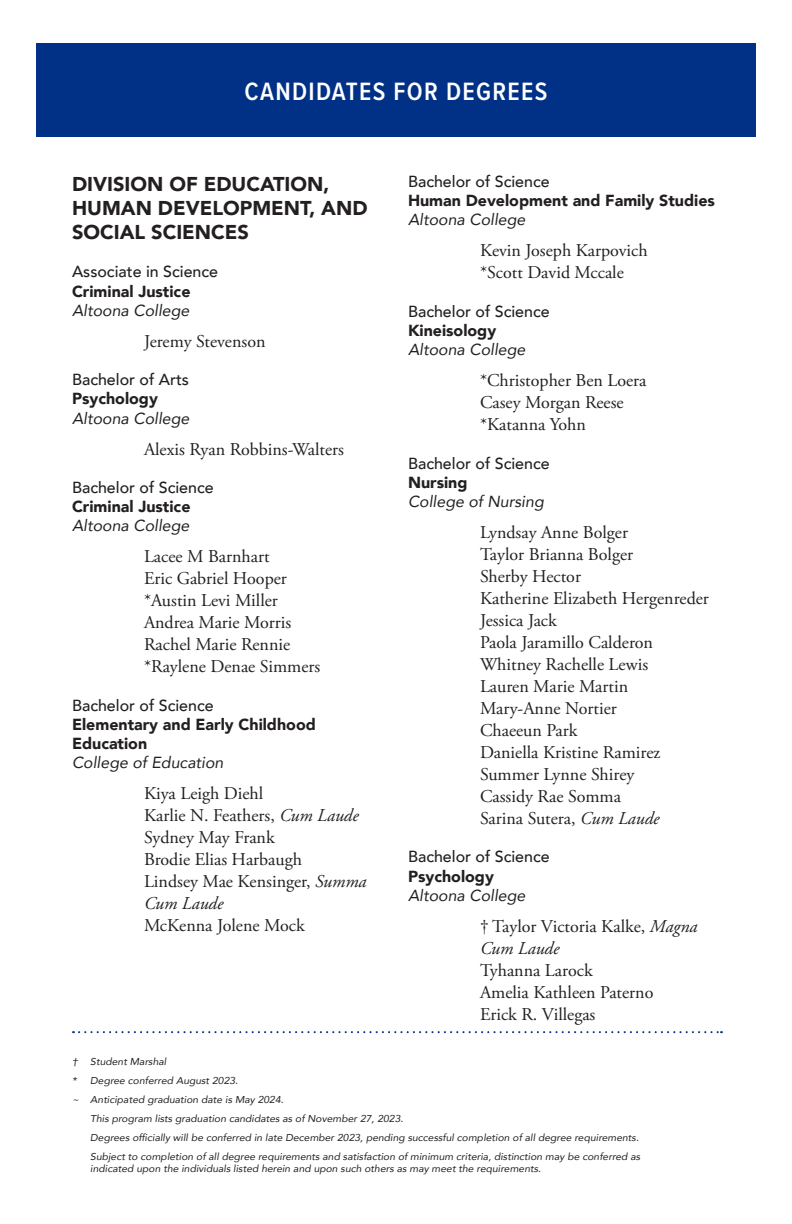
<style>
.page{position:relative;width:792px;height:1224px;background:#fff}
.page>*{position:absolute;margin:0;border:0;box-sizing:border-box;transform-origin:0 0}
.t1{font:600 26px "Proxima Nova Cond";letter-spacing:.05em;color:#fff}
.Division_Name{font:900 20px/24px "Avenir";color:#231f20}
.Remaining_Student_Names{font:18px/22px "Adobe Garamond Pro";color:#231f20}
.Program_Name{font:900 16px/19.2px "Avenir";color:#231f20}
.Degree_Name{font:500 16px "Avenir";color:#231f20}
.College_or_Location{font:italic 16px "Avenir";color:#231f20}
.t2{font:italic 10px/11.6px "Avenir";color:#231f20;scale:1.04 1}
.s1{font-style:italic}
</style>
<div class="page">
<div style="left:36px;top:43px;width:720px;height:94px;background:#003186"></div>
<svg style="left:73px;top:1031px;width:649px;height:2px"></svg>
<p class="t1" style="left:245px;top:72px;width:304px">CANDIDATES FOR DEGREES</p>
<p class="Division_Name" style="left:72px;top:172px;width:297px">DIVISION OF EDUCATION,<br>HUMAN DEVELOPMENT, AND<br>SOCIAL SCIENCES</p>
<p class="Degree_Name" style="left:72px;top:258px;width:148px">Associate in Science</p>
<p class="Program_Name" style="left:72px;top:281px;width:120px">Criminal Justice</p>
<p class="College_or_Location" style="left:72px;top:300px;width:119px">Altoona College</p>
<p class="Remaining_Student_Names" style="left:144px;top:331px;width:123px">Jeremy Stevenson</p>
<p class="Degree_Name" style="left:72px;top:366px;width:119px">Bachelor of Arts</p>
<p class="Program_Name" style="left:72px;top:389px;width:87px">Psychology</p>
<p class="College_or_Location" style="left:72px;top:408px;width:119px">Altoona College</p>
<p class="Remaining_Student_Names" style="left:144px;top:439px;width:202px">Alexis Ryan Robbins-Walters</p>
<p class="Degree_Name" style="left:72px;top:474px;width:143px">Bachelor of Science</p>
<p class="Program_Name" style="left:72px;top:497px;width:120px">Criminal Justice</p>
<p class="College_or_Location" style="left:72px;top:516px;width:119px">Altoona College</p>
<p class="Remaining_Student_Names" style="left:144px;top:546px;width:127px">Lacee M Barnhart</p>
<p class="Remaining_Student_Names" style="left:144px;top:568px;width:144px">Eric Gabriel Hooper</p>
<p class="Remaining_Student_Names" style="left:144px;top:590px;width:135px">*Austin Levi Miller</p>
<p class="Remaining_Student_Names" style="left:144px;top:612px;width:149px">Andrea Marie Morris</p>
<p class="Remaining_Student_Names" style="left:144px;top:634px;width:148px">Rachel Marie Rennie</p>
<p class="Remaining_Student_Names" style="left:144px;top:656px;width:178px">*Raylene Denae Simmers</p>
<p class="Degree_Name" style="left:72px;top:691px;width:143px">Bachelor of Science</p>
<p class="Program_Name" style="left:72px;top:714px;width:245px">Elementary and Early Childhood<br>Education</p>
<p class="College_or_Location" style="left:72px;top:753px;width:153px">College of Education</p>
<p class="Remaining_Student_Names" style="left:144px;top:783px;width:121px">Kiya Leigh Diehl</p>
<p class="Remaining_Student_Names" style="left:144px;top:805px;width:216px">Karlie N. Feathers, <span class="s1">Cum Laude</span></p>
<p class="Remaining_Student_Names" style="left:144px;top:827px;width:132px">Sydney May Frank</p>
<p class="Remaining_Student_Names" style="left:144px;top:849px;width:160px">Brodie Elias Harbaugh</p>
<p class="Remaining_Student_Names" style="left:144px;top:871px;width:224px">Lindsey Mae Kensinger, <span class="s1">Summa<br>Cum Laude</span></p>
<p class="Remaining_Student_Names" style="left:144px;top:915px;width:162px">McKenna Jolene Mock</p>
<p class="Degree_Name" style="left:408px;top:168px;width:143px">Bachelor of Science</p>
<p class="Program_Name" style="left:408px;top:191px;width:308px">Human Development and Family Studies</p>
<p class="College_or_Location" style="left:408px;top:210px;width:119px">Altoona College</p>
<p class="Remaining_Student_Names" style="left:480px;top:240px;width:169px">Kevin Joseph Karpovich</p>
<p class="Remaining_Student_Names" style="left:480px;top:262px;width:145px">*Scott David Mccale</p>
<p class="Degree_Name" style="left:408px;top:297px;width:143px">Bachelor of Science</p>
<p class="Program_Name" style="left:408px;top:320px;width:90px">Kineisology</p>
<p class="College_or_Location" style="left:408px;top:340px;width:119px">Altoona College</p>
<p class="Remaining_Student_Names" style="left:480px;top:370px;width:168px">*Christopher Ben Loera</p>
<p class="Remaining_Student_Names" style="left:480px;top:392px;width:145px">Casey Morgan Reese</p>
<p class="Remaining_Student_Names" style="left:480px;top:414px;width:107px">*Katanna Yohn</p>
<p class="Degree_Name" style="left:408px;top:449px;width:143px">Bachelor of Science</p>
<p class="Program_Name" style="left:408px;top:472px;width:61px">Nursing</p>
<p class="College_or_Location" style="left:408px;top:492px;width:137px">College of Nursing</p>
<p class="Remaining_Student_Names" style="left:480px;top:522px;width:150px">Lyndsay Anne Bolger</p>
<p class="Remaining_Student_Names" style="left:480px;top:544px;width:155px">Taylor Brianna Bolger</p>
<p class="Remaining_Student_Names" style="left:480px;top:566px;width:102px">Sherby Hector</p>
<p class="Remaining_Student_Names" style="left:480px;top:588px;width:230px">Katherine Elizabeth Hergenreder</p>
<p class="Remaining_Student_Names" style="left:480px;top:610px;width:78px">Jessica Jack</p>
<p class="Remaining_Student_Names" style="left:480px;top:632px;width:175px">Paola Jaramillo Calderon</p>
<p class="Remaining_Student_Names" style="left:480px;top:654px;width:170px">Whitney Rachelle Lewis</p>
<p class="Remaining_Student_Names" style="left:480px;top:676px;width:150px">Lauren Marie Martin</p>
<p class="Remaining_Student_Names" style="left:480px;top:698px;width:138px">Mary-Anne Nortier</p>
<p class="Remaining_Student_Names" style="left:480px;top:720px;width:99px">Chaeeun Park</p>
<p class="Remaining_Student_Names" style="left:480px;top:742px;width:182px">Daniella Kristine Ramirez</p>
<p class="Remaining_Student_Names" style="left:480px;top:764px;width:156px">Summer Lynne Shirey</p>
<p class="Remaining_Student_Names" style="left:480px;top:786px;width:143px">Cassidy Rae Somma</p>
<p class="Remaining_Student_Names" style="left:480px;top:808px;width:181px">Sarina Sutera, <span class="s1">Cum Laude</span></p>
<p class="Degree_Name" style="left:408px;top:843px;width:143px">Bachelor of Science</p>
<p class="Program_Name" style="left:408px;top:866px;width:87px">Psychology</p>
<p class="College_or_Location" style="left:408px;top:885px;width:119px">Altoona College</p>
<p class="Remaining_Student_Names" style="left:480px;top:916px;width:219px">† Taylor Victoria Kalke, <span class="s1">Magna<br>Cum Laude</span></p>
<p class="Remaining_Student_Names" style="left:480px;top:960px;width:114px">Tyhanna Larock</p>
<p class="Remaining_Student_Names" style="left:480px;top:982px;width:175px">Amelia Kathleen Paterno</p>
<p class="Remaining_Student_Names" style="left:480px;top:1004px;width:117px">Erick R. Villegas</p>
<p class="t2" style="left:72px;top:1056px;width:7px">†</p>
<p class="t2" style="left:90px;top:1056px;width:75px">Student Marshal</p>
<p class="t2" style="left:72px;top:1075px;width:161px">* Degree conferred August 2023.</p>
<p class="t2" style="left:72px;top:1094px;width:205px">~ Anticipated graduation date is May 2024.</p>
<p class="t2" style="left:90px;top:1113px;width:303px">This program lists graduation candidates as of November 27, 2023.</p>
<p class="t2" style="left:90px;top:1132px;width:529px">Degrees officially will be conferred in late December 2023, pending successful completion of all degree requirements.</p>
<p class="t2" style="left:90px;top:1151px;width:530px">Subject to completion of all degree requirements and satisfaction of minimum criteria, distinction may be conferred as indicated upon the individuals listed herein and upon such others as may meet the requirements.</p>
</div>
